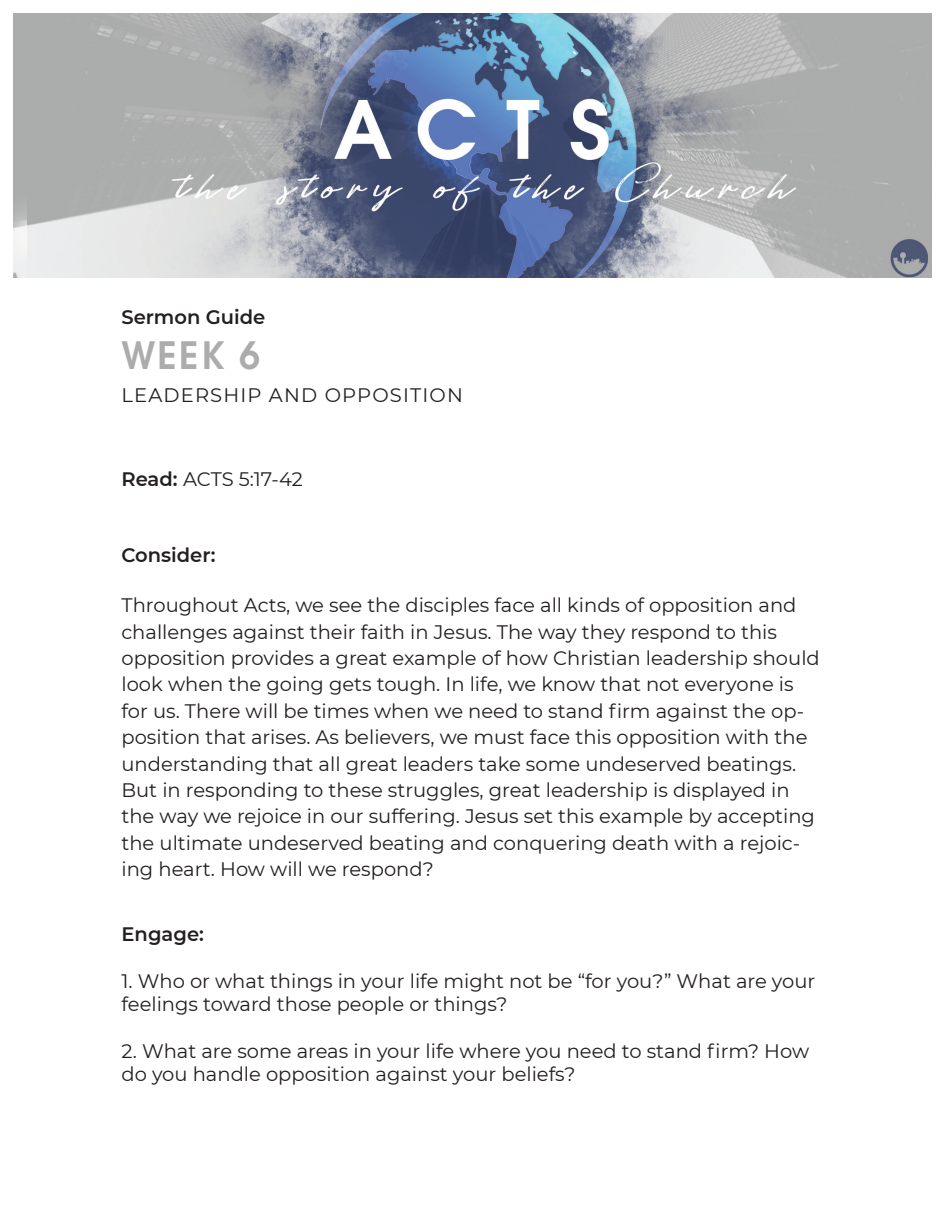
<style>
.page{position:relative;width:945px;height:1215px;background:#fff}
.page>*{position:absolute;margin:0;border:0;box-sizing:border-box;transform-origin:0 0}
.t1{font:600 37.5px "ITC Avant Garde Pro";color:#acacac}
.t2{font:19.5px/26.4px "Montserrat";color:#231f20}
.t3{font:600 19.5px "Montserrat";color:#231f20}
.t4{font:19.5px "Montserrat";letter-spacing:.06em;color:#231f20}
.s1{font-weight:600}
</style>
<div class="page">
<img style="left:14px;top:14px;width:918px;height:264px">
<p class="t3" style="left:122px;top:304px;width:145px">Sermon Guide</p>
<h1 class="t1" style="left:122px;top:331px;width:140px">WEEK 6</h1>
<p class="t4" style="left:122px;top:382px;width:343px">LEADERSHIP AND OPPOSITION</p>
<p class="t2" style="left:122px;top:466px;width:183px"><span class="s1">Read:</span> ACTS 5:17-42</p>
<p class="t3" style="left:122px;top:542px;width:95px">Consider:</p>
<p class="t2" style="left:122px;top:591px;width:700px">Throughout Acts, we see the disciples face all kinds of opposition and challenges against their faith in Jesus. The way they respond to this opposition provides a great example of how Christian leadership should look when the going gets tough. In life, we know that not everyone is for us. There will be times when we need to stand firm against the op&shy;position that arises. As believers, we must face this opposition with the understanding that all great leaders take some undeserved beatings.<br>But in responding to these struggles, great leadership is displayed in the way we rejoice in our suffering. Jesus set this example by accepting the ultimate undeserved beating and conquering death with a rejoic&shy;ing heart. How will we respond?</p>
<p class="t3" style="left:122px;top:920px;width:84px">Engage:</p>
<p class="t2" style="left:122px;top:969px;width:695px;line-height:23.4px">1. Who or what things in your life might not be “for you?” What are your feelings toward those people or things?</p>
<p class="t2" style="left:122px;top:1039px;width:689px;line-height:23.4px">2. What are some areas in your life where you need to stand firm? How do you handle opposition against your beliefs?</p>
</div>
